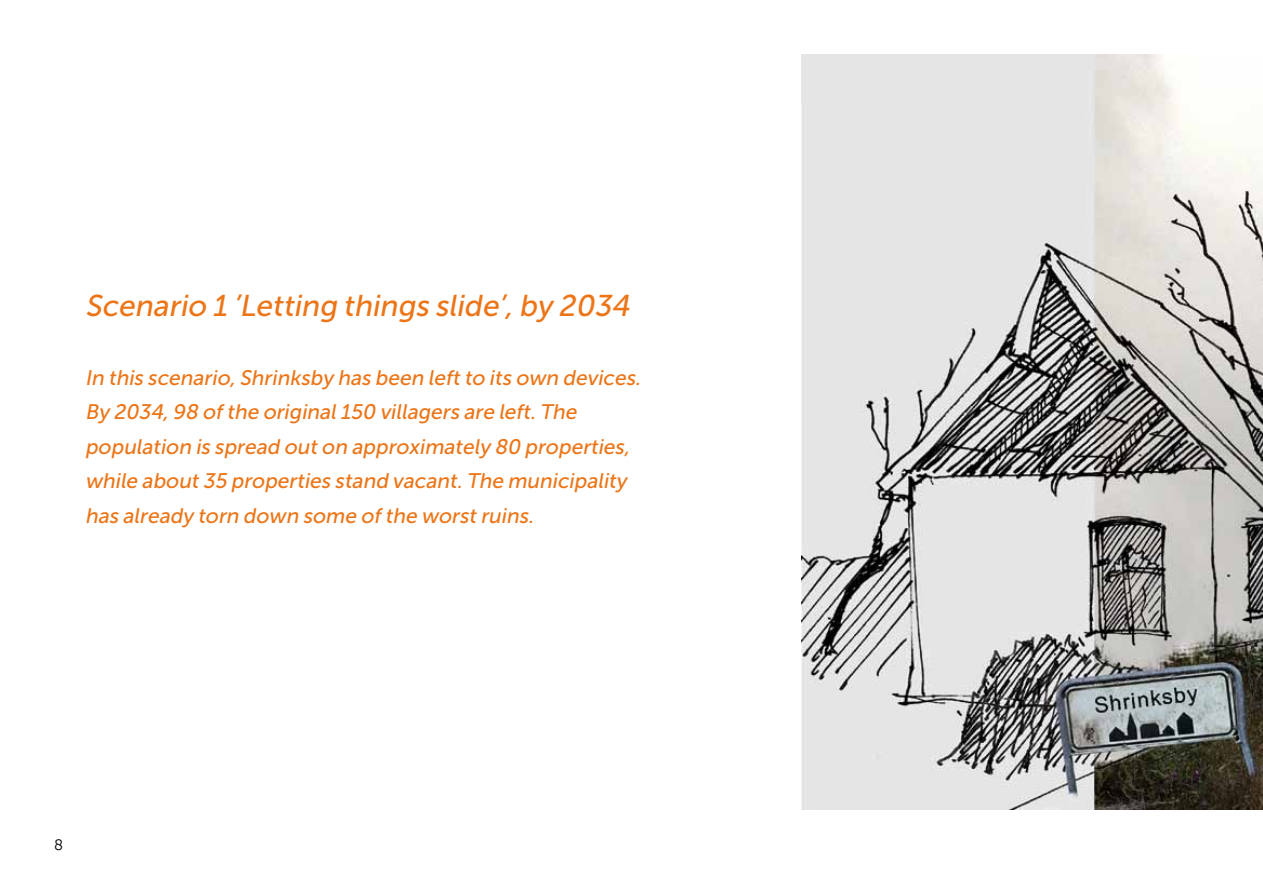
<style>
.page{position:relative;width:1263px;height:893px;background:#fff}
.page>*{position:absolute;margin:0;border:0;box-sizing:border-box;transform-origin:0 0}
.t1{font:italic 30px "Museo Sans 500";color:#ec7517}
.t2{font:italic 21px/34.5px "Museo Sans 500";color:#ec7517}
.t3{font:15px "Museo Sans 300";color:#000}
</style>
<div class="page">
<img style="left:801px;top:55px;width:462px;height:754px">
<h1 class="t1" style="left:85px;top:289px;width:551px">Scenario 1 ’Letting things slide’,by 2034</h1>
<p class="t2" style="left:85px;top:360px;width:561px">In this scenario,Shrinksby has been leftto its own devices.<br>By 2034,98 ofthe original150 villagers are left.The population is spread outon approximately 80 properties, while about35 properties stand vacant.The municipality has already torn down some ofthe worstruins.</p>
<p class="t3" style="left:54px;top:837px;width:11px">8</p>
</div>
